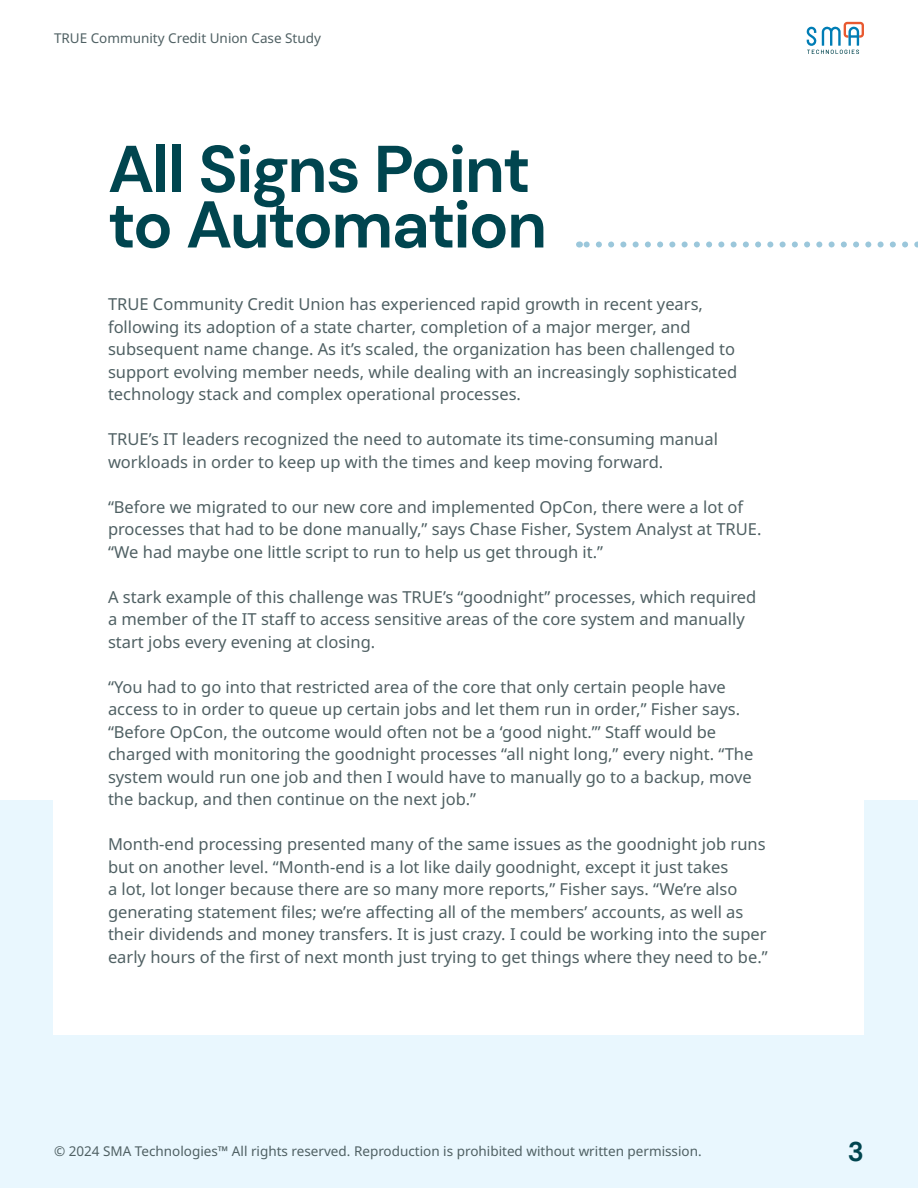
<style>
.page{position:relative;width:918px;height:1188px;background:#fff}
.page>*{position:absolute;margin:0;border:0;box-sizing:border-box;transform-origin:0 0}
.t1{font:700 66px/55.5px "DM Sans";letter-spacing:-.03em;color:#00454f}
.t2{font:700 27px "DM Sans";color:#00454f}
.body_black{font:16.5px/22.5px "Noto Sans";color:#4f6063}
.t3{font:13.5px "Noto Sans";color:#4f6063}
</style>
<div class="page">
<svg style="left:579px;top:242px;width:339px;height:6px"></svg>
<div style="left:0;top:800px;width:918px;height:388px;background:#e9f7fe"></div>
<div style="left:54px;top:666px;width:810px;height:369px;background:#fff"></div>
<svg style="left:806px;top:22px;width:58px;height:32px"></svg>
<p class="t3" style="left:54px;top:29px;width:269px">TRUE Community Credit Union Case Study</p>
<p class="t1" style="left:108px;top:141px;width:441px">All Signs Point to Automation</p>
<p class="body_black" style="left:108px;top:293px;width:631px">TRUE Community Credit Union has experienced rapid growth in recent years, following its adoption of a state charter, completion of a major merger, and subsequent name change. As it’s scaled, the organization has been challenged to support evolving member needs, while dealing with an increasingly sophisticated technology stack and complex operational processes.</p>
<p class="body_black" style="left:108px;top:428px;width:612px">TRUE’s IT leaders recognized the need to automate its time-consuming manual workloads in order to keep up with the times and keep moving forward.</p>
<p class="body_black" style="left:108px;top:496px;width:655px">“Before we migrated to our new core and implemented OpCon, there were a lot of processes that had to be done manually,” says Chase Fisher, System Analyst at TRUE. “We had maybe one little script to run to help us get through it.”</p>
<p class="body_black" style="left:108px;top:586px;width:650px">A stark example of this challenge was TRUE’s “goodnight” processes, which required a member of the IT staff to access sensitive areas of the core system and manually start jobs every evening at closing.</p>
<p class="body_black" style="left:108px;top:676px;width:647px">“You had to go into that restricted area of the core that only certain people have access to in order to queue up certain jobs and let them run in order,” Fisher says. “Before OpCon, the outcome would often not be a ‘good night.’” Staff would be charged with monitoring the goodnight processes “all night long,” every night. “The system would run one job and then I would have to manually go to a backup, move the backup, and then continue on the next job.”</p>
<p class="body_black" style="left:108px;top:833px;width:661px">Month-end processing presented many of the same issues as the goodnight job runs but on another level. “Month-end is a lot like daily goodnight, except it just takes<br>a lot, lot longer because there are so many more reports,” Fisher says. “We’re also generating statement files; we’re affecting all of the members’ accounts, as well as their dividends and money transfers. It is just crazy. I could be working into the super early hours of the first of next month just trying to get things where they need to be.”</p>
<p class="t3" style="left:54px;top:1141px;width:649px">© 2024 SMA Technologies™ All rights reserved. Reproduction is prohibited without written permission.</p>
<h2 class="t2" style="left:848px;top:1134px;width:18px">3</h2>
</div>
